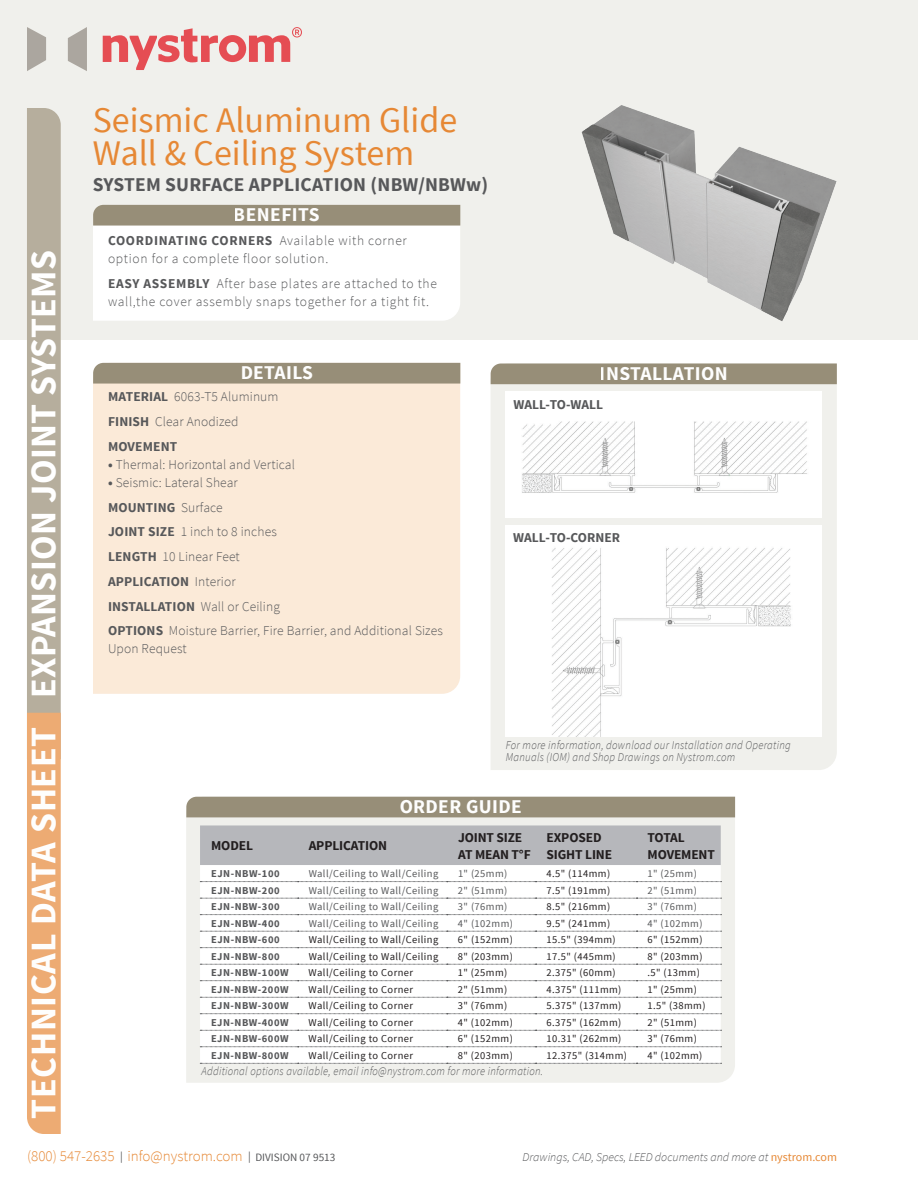
<style>
.page{position:relative;width:918px;height:1188px;background:#fff}
.page>*{position:absolute;margin:0;border:0;box-sizing:border-box;transform-origin:0 0}
.t1{font:700 36px "Source Sans Pro";letter-spacing:.01em;color:#fff}
.t2{font:36px/33px "Source Sans Pro";color:#e68835}
.t3{font:700 19.5px "Source Sans Pro";letter-spacing:.02em;color:#fff}
.t4{font:700 19.5px "Source Sans Pro";letter-spacing:.01em;color:#57585a}
.t5{font:300 15px "Source Sans Pro";color:#e68835}
.t6{font:300 13.5px/24.8px "Source Sans Pro";letter-spacing:.01em;color:#57585a}
.t7{font:300 13.5px/18px "Source Sans Pro";letter-spacing:.05em;color:#57585a}
.t8{font:700 13.5px/16.5px "Source Sans Pro";letter-spacing:-.01em;color:#231f20}
.t9{font:700 13.5px "Source Sans Pro";color:#57585a}
.t10{font:italic 300 12px/12px "Source Sans Pro";letter-spacing:.025em;color:#57585a;scale:.9 1}
.t11{font:italic 300 12px "Source Sans Pro";color:#57585a}
.t12{font:10.5px "Source Sans Pro";letter-spacing:.04em;color:#231f20}
.t13{font:10.5px "Source Sans Pro";letter-spacing:.04em;color:#57585a}
.t14{font:700 10.5px "Source Sans Pro";letter-spacing:.05em;color:#57585a}
.s1{font-weight:700}
.s2{font-weight:400;font-size:11.25px;color:#57585a}
.s3{font-weight:400;font-style:normal;color:#e68835}
</style>
<div class="page">
<div style="left:0;top:0;width:918px;height:340px;background:#f0f0ec"></div>
<svg style="left:491px;top:384px;width:346px;height:386px;background:#f0f0ed"></svg>
<img style="left:581px;top:105px;width:256px;height:216px">
<div style="left:506px;top:392px;width:316px;height:125px;background:#fff"></div>
<img style="left:522px;top:421px;width:285px;height:72px">
<div style="left:506px;top:525px;width:316px;height:211px;background:#fff"></div>
<img style="left:552px;top:548px;width:239px;height:188px">
<div style="left:93px;top:384px;width:367px;height:310px;background:#fbead8"></div>
<svg style="left:27px;top:27px;width:19px;height:44px"></svg>
<svg style="left:68px;top:27px;width:19px;height:44px"></svg>
<svg style="left:103px;top:27px;width:199px;height:43px"></svg>
<svg style="left:93px;top:205px;width:367px;height:116px;background:#eceae7"></svg>
<div style="left:93px;top:363px;width:367px;height:21px;background:#978e78"></div>
<svg style="left:27px;top:108px;width:34px;height:1026px;background:#ccad8c"></svg>
<div style="left:491px;top:364px;width:346px;height:20px;background:#978e78"></div>
<div style="left:186px;top:817px;width:549px;height:266px;background:#f0f0ec"></div>
<div style="left:200px;top:825px;width:521px;height:40px;background:#b6b7bb"></div>
<svg style="left:200px;top:865px;width:521px;height:198px"></svg>
<svg style="left:200px;top:881px;width:522px;height:1px"></svg>
<svg style="left:200px;top:898px;width:522px;height:1px"></svg>
<svg style="left:200px;top:914px;width:522px;height:1px"></svg>
<svg style="left:200px;top:931px;width:522px;height:1px"></svg>
<svg style="left:200px;top:947px;width:522px;height:1px"></svg>
<svg style="left:200px;top:964px;width:522px;height:1px"></svg>
<svg style="left:200px;top:980px;width:522px;height:1px"></svg>
<svg style="left:200px;top:997px;width:522px;height:1px"></svg>
<svg style="left:200px;top:1013px;width:522px;height:1px"></svg>
<svg style="left:200px;top:1030px;width:522px;height:1px"></svg>
<svg style="left:200px;top:1047px;width:522px;height:1px"></svg>
<svg style="left:200px;top:1063px;width:522px;height:1px"></svg>
<div style="left:186px;top:797px;width:549px;height:20px;background:#978e78"></div>
<h1 class="t2" style="left:93px;top:104px;width:366px">Seismic Aluminum Glide<br>Wall &amp; Ceiling System</h1>
<h2 class="t4" style="left:93px;top:172px;width:397px">SYSTEM SURFACE APPLICATION (NBW/NBWw)</h2>
<h1 class="t1" style="left:20px;top:698px;width:449px;rotate:-90deg">EXPANSION JOINT SYSTEMS</h1>
<h1 class="t1" style="left:20px;top:1119px;width:394px;rotate:-90deg">TECHNICAL DATA SHEET</h1>
<h2 class="t3" style="left:234px;top:202px;width:87px">BENEFITS</h2>
<p class="t7" style="left:108px;top:232px;width:300px"><span class="s1">COORDINATING CORNERS</span> Available with corner option for a complete floor solution.</p>
<p class="t7" style="left:108px;top:274px;width:330px"><span class="s1">EASY ASSEMBLY</span> After base plates are attached to the wall,the cover assembly snaps together for a tight fit.</p>
<h2 class="t3" style="left:240px;top:360px;width:74px">DETAILS</h2>
<p class="t6" style="left:108px;top:385px;width:172px"><span class="s1">MATERIAL</span> 6063-T5 Aluminum<br><span class="s1">FINISH</span> Clear Anodized<br><span class="s1">MOVEMENT</span></p>
<p class="t6" style="left:108px;top:452px;width:189px"><span class="s1">•</span> Thermal: Horizontal and Vertical</p>
<p class="t6" style="left:108px;top:470px;width:336px"><span class="s1">•</span> Seismic: Lateral Shear<br><span class="s1">MOUNTING</span> Surface<br><span class="s1">JOINT SIZE</span> 1 inch to 8 inches<br><span class="s1">LENGTH</span> 10 Linear Feet<br><span class="s1">APPLICATION</span> Interior<br><span class="s1">INSTALLATION</span> Wall or Ceiling<br><span class="s1">OPTIONS</span> Moisture Barrier, Fire Barrier, and Additional Sizes</p>
<p class="t6" style="left:108px;top:637px;width:80px">Upon Request</p>
<h2 class="t3" style="left:600px;top:361px;width:129px">INSTALLATION</h2>
<p class="t9" style="left:513px;top:396px;width:91px">WALL-TO-WALL</p>
<p class="t9" style="left:513px;top:529px;width:108px">WALL-TO-CORNER</p>
<p class="t10" style="left:506px;top:739px;width:318px">For more information, download our Installation and Operating<br>Manuals (IOM) and Shop Drawings on Nystrom.com</p>
<h2 class="t3" style="left:399px;top:794px;width:124px">ORDER GUIDE</h2>
<p class="t8" style="left:211px;top:838px;width:43px">MODEL</p>
<p class="t8" style="left:309px;top:838px;width:80px">APPLICATION</p>
<p class="t8" style="left:458px;top:830px;width:74px">JOINT SIZE<br>AT MEAN T°F</p>
<p class="t8" style="left:547px;top:830px;width:67px">EXPOSED<br>SIGHT LINE</p>
<p class="t8" style="left:648px;top:830px;width:69px">TOTAL<br>MOVEMENT</p>
<p class="t14" style="left:211px;top:867px;width:70px">EJN-NBW-100</p>
<p class="t13" style="left:309px;top:867px;width:131px">Wall/Ceiling to Wall/Ceiling</p>
<p class="t13" style="left:458px;top:867px;width:51px">1" (25mm)</p>
<p class="t12" style="left:547px;top:867px;width:65px">4.5" (114mm)</p>
<p class="t13" style="left:648px;top:867px;width:51px">1" (25mm)</p>
<p class="t14" style="left:211px;top:884px;width:70px">EJN-NBW-200</p>
<p class="t13" style="left:309px;top:884px;width:131px">Wall/Ceiling to Wall/Ceiling</p>
<p class="t13" style="left:458px;top:884px;width:51px">2" (51mm)</p>
<p class="t12" style="left:547px;top:884px;width:65px">7.5" (191mm)</p>
<p class="t13" style="left:648px;top:884px;width:51px">2" (51mm)</p>
<p class="t14" style="left:211px;top:900px;width:70px">EJN-NBW-300</p>
<p class="t13" style="left:309px;top:900px;width:131px">Wall/Ceiling to Wall/Ceiling</p>
<p class="t13" style="left:458px;top:900px;width:51px">3" (76mm)</p>
<p class="t12" style="left:547px;top:900px;width:65px">8.5" (216mm)</p>
<p class="t13" style="left:648px;top:900px;width:51px">3" (76mm)</p>
<p class="t14" style="left:211px;top:917px;width:70px">EJN-NBW-400</p>
<p class="t13" style="left:309px;top:917px;width:131px">Wall/Ceiling to Wall/Ceiling</p>
<p class="t13" style="left:458px;top:917px;width:57px">4" (102mm)</p>
<p class="t12" style="left:547px;top:917px;width:65px">9.5" (241mm)</p>
<p class="t13" style="left:648px;top:917px;width:57px">4" (102mm)</p>
<p class="t14" style="left:211px;top:933px;width:70px">EJN-NBW-600</p>
<p class="t12" style="left:309px;top:933px;width:131px">Wall/Ceiling to Wall/Ceiling</p>
<p class="t12" style="left:458px;top:933px;width:57px">6" (152mm)</p>
<p class="t12" style="left:547px;top:933px;width:71px">15.5" (394mm)</p>
<p class="t12" style="left:648px;top:933px;width:57px">6" (152mm)</p>
<p class="t14" style="left:211px;top:950px;width:70px">EJN-NBW-800</p>
<p class="t12" style="left:309px;top:950px;width:131px">Wall/Ceiling to Wall/Ceiling</p>
<p class="t12" style="left:458px;top:950px;width:57px">8" (203mm)</p>
<p class="t12" style="left:547px;top:950px;width:71px">17.5" (445mm)</p>
<p class="t12" style="left:648px;top:950px;width:57px">8" (203mm)</p>
<p class="t14" style="left:211px;top:966px;width:79px">EJN-NBW-100W</p>
<p class="t12" style="left:309px;top:966px;width:106px">Wall/Ceiling to Corner</p>
<p class="t12" style="left:458px;top:966px;width:51px">1" (25mm)</p>
<p class="t12" style="left:546px;top:966px;width:71px">2.375" (60mm)</p>
<p class="t12" style="left:648px;top:966px;width:54px">.5" (13mm)</p>
<p class="t14" style="left:211px;top:983px;width:79px">EJN-NBW-200W</p>
<p class="t12" style="left:309px;top:983px;width:106px">Wall/Ceiling to Corner</p>
<p class="t12" style="left:458px;top:983px;width:51px">2" (51mm)</p>
<p class="t12" style="left:546px;top:983px;width:76px">4.375" (111mm)</p>
<p class="t12" style="left:648px;top:983px;width:51px">1" (25mm)</p>
<p class="t14" style="left:211px;top:999px;width:79px">EJN-NBW-300W</p>
<p class="t12" style="left:309px;top:999px;width:106px">Wall/Ceiling to Corner</p>
<p class="t12" style="left:458px;top:999px;width:51px">3" (76mm)</p>
<p class="t12" style="left:546px;top:999px;width:76px">5.375" (137mm)</p>
<p class="t12" style="left:648px;top:999px;width:60px">1.5" (38mm)</p>
<p class="t14" style="left:211px;top:1016px;width:79px">EJN-NBW-400W</p>
<p class="t12" style="left:309px;top:1016px;width:106px">Wall/Ceiling to Corner</p>
<p class="t12" style="left:458px;top:1016px;width:57px">4" (102mm)</p>
<p class="t12" style="left:546px;top:1016px;width:76px">6.375" (162mm)</p>
<p class="t12" style="left:647px;top:1016px;width:51px">2" (51mm)</p>
<p class="t14" style="left:211px;top:1032px;width:79px">EJN-NBW-600W</p>
<p class="t12" style="left:309px;top:1032px;width:106px">Wall/Ceiling to Corner</p>
<p class="t12" style="left:458px;top:1032px;width:57px">6" (152mm)</p>
<p class="t12" style="left:546px;top:1032px;width:76px">10.31" (262mm)</p>
<p class="t12" style="left:647px;top:1032px;width:51px">3" (76mm)</p>
<p class="t14" style="left:211px;top:1049px;width:79px">EJN-NBW-800W</p>
<p class="t12" style="left:309px;top:1049px;width:106px">Wall/Ceiling to Corner</p>
<p class="t12" style="left:458px;top:1049px;width:57px">8" (203mm)</p>
<p class="t12" style="left:546px;top:1049px;width:82px">12.375" (314mm)</p>
<p class="t12" style="left:647px;top:1049px;width:57px">4" (102mm)</p>
<p class="t10" style="left:202px;top:1065px;width:381px">Additional options available, email info@nystrom.com for more information.</p>
<h3 class="t5" style="left:27px;top:1147px;width:310px">(800) 547-2635 <span class="s2">|</span> info@nystrom.com <span class="s2">| DIVISION 07 9513</span></h3>
<p class="t11" style="left:523px;top:1150px;width:316px">Drawings, CAD, Specs, LEED documents and more at <span class="s3">nystrom.com</span></p>
</div>
